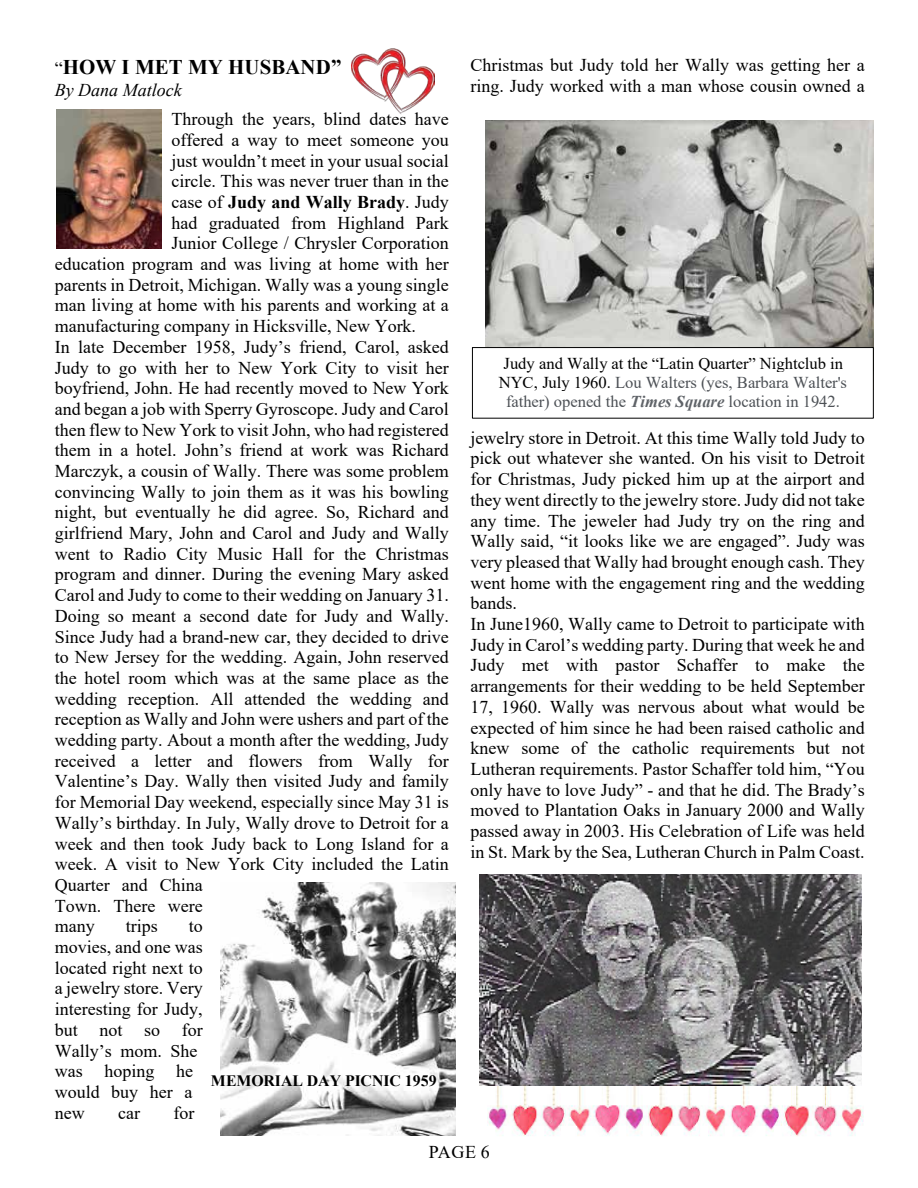
<style>
.page{position:relative;width:918px;height:1188px;background:#fff}
.page>*{position:absolute;margin:0;border:0;box-sizing:border-box;transform-origin:0 0}
.t1{font:700 20.85px "Times New Roman";letter-spacing:.005em;color:#000}
.t2{font:18px/20.7px "Times New Roman";color:#000}
.t3{font:700 18px "Times New Roman";color:#000}
.t4{font:italic 18px "Times New Roman";color:#000}
.t5{font:16.5px/19px "Times New Roman";color:#4d5156;text-align:center}
.t6{font:700 15.9px "Times New Roman";color:#000}
.s1{font-weight:400;font-size:18px}
.s2{font-weight:400}
.s3{color:#000}
.s4{font-weight:700;font-style:italic;color:#5f6368}
</style>
<div class="page">
<img style="left:485px;top:121px;width:388px;height:226px">
<div style="left:472px;top:347px;width:401px;height:72px;border:1px solid #000"></div>
<img style="left:871px;top:353px;width:2px;height:59px">
<img style="left:220px;top:883px;width:235px;height:252px">
<img style="left:200px;top:1091px;width:255px;height:1px">
<img style="left:56px;top:110px;width:105px;height:139px">
<img style="left:479px;top:874px;width:383px;height:213px">
<img style="left:487px;top:1087px;width:377px;height:49px">
<img style="left:351px;top:48px;width:83px;height:66px">
<p class="t1" style="left:55px;top:52px;width:288px"><span class="s1">“</span>HOW I MET MY HUSBAND”</p>
<p class="t4" style="left:55px;top:77px;width:128px">By Dana Matlock</p>
<p class="t2" style="left:172px;top:108px;width:279px">Through the years, blind dates have</p>
<p class="t2" style="left:172px;top:129px;width:279px">offered a way to meet someone you</p>
<p class="t2" style="left:172px;top:150px;width:279px">just wouldn’t meet in your usual social</p>
<p class="t2" style="left:172px;top:170px;width:279px">circle. This was never truer than in the</p>
<p class="t3" style="left:172px;top:189px;width:279px"><span class="s2">case of</span> Judy and Wally Brady<span class="s2">. Judy</span></p>
<p class="t2" style="left:172px;top:212px;width:279px">had graduated from Highland Park</p>
<p class="t2" style="left:172px;top:233px;width:279px">Junior College / Chrysler Corporation</p>
<p class="t2" style="left:55px;top:253px;width:396px">education program and was living at home with her</p>
<p class="t2" style="left:55px;top:274px;width:396px">parents in Detroit, Michigan. Wally was a young single</p>
<p class="t2" style="left:55px;top:294px;width:396px">man living at home with his parents and working at a</p>
<p class="t2" style="left:55px;top:315px;width:363px">manufacturing company in Hicksville, New York.</p>
<p class="t2" style="left:55px;top:336px;width:396px">In late December 1958, Judy’s friend, Carol, asked</p>
<p class="t2" style="left:55px;top:357px;width:396px">Judy to go with her to New York City to visit her</p>
<p class="t2" style="left:55px;top:377px;width:396px">boyfriend, John. He had recently moved to New York</p>
<p class="t2" style="left:55px;top:398px;width:396px">and began a job with Sperry Gyroscope. Judy and Carol</p>
<p class="t2" style="left:55px;top:419px;width:396px">then flew to New York to visit John, who had registered</p>
<p class="t2" style="left:55px;top:439px;width:396px">them in a hotel. John’s friend at work was Richard</p>
<p class="t2" style="left:55px;top:460px;width:396px">Marczyk, a cousin of Wally. There was some problem</p>
<p class="t2" style="left:55px;top:481px;width:396px">convincing Wally to join them as it was his bowling</p>
<p class="t2" style="left:55px;top:501px;width:396px">night, but eventually he did agree. So, Richard and</p>
<p class="t2" style="left:55px;top:522px;width:396px">girlfriend Mary, John and Carol and Judy and Wally</p>
<p class="t2" style="left:55px;top:543px;width:396px">went to Radio City Music Hall for the Christmas</p>
<p class="t2" style="left:55px;top:563px;width:396px">program and dinner. During the evening Mary asked</p>
<p class="t2" style="left:55px;top:584px;width:396px">Carol and Judy to come to their wedding on January 31.</p>
<p class="t2" style="left:55px;top:605px;width:396px">Doing so meant a second date for Judy and Wally.</p>
<p class="t2" style="left:55px;top:626px;width:396px">Since Judy had a brand-new car, they decided to drive</p>
<p class="t2" style="left:55px;top:646px;width:396px">to New Jersey for the wedding. Again, John reserved</p>
<p class="t2" style="left:55px;top:667px;width:396px">the hotel room which was at the same place as the</p>
<p class="t2" style="left:55px;top:688px;width:396px">wedding reception. All attended the wedding and</p>
<p class="t2" style="left:55px;top:708px;width:396px">reception as Wally and John were ushers and part of the</p>
<p class="t2" style="left:55px;top:729px;width:396px">wedding party. About a month after the wedding, Judy</p>
<p class="t2" style="left:55px;top:750px;width:396px">received a letter and flowers from Wally for</p>
<p class="t2" style="left:55px;top:770px;width:396px">Valentine’s Day. Wally then visited Judy and family</p>
<p class="t2" style="left:55px;top:791px;width:396px">for Memorial Day weekend, especially since May 31 is</p>
<p class="t2" style="left:55px;top:812px;width:396px">Wally’s birthday. In July, Wally drove to Detroit for a</p>
<p class="t2" style="left:55px;top:833px;width:396px">week and then took Judy back to Long Island for a</p>
<p class="t2" style="left:55px;top:853px;width:396px">week. A visit to New York City included the Latin</p>
<p class="t2" style="left:55px;top:874px;width:150px">Quarter and China</p>
<p class="t2" style="left:55px;top:895px;width:150px">Town. There were</p>
<p class="t2" style="left:55px;top:915px;width:41px">many</p>
<p class="t2" style="left:126px;top:915px;width:34px">trips</p>
<p class="t2" style="left:55px;top:915px;width:150px;text-indent:134px">to movies, and one was located right next to a jewelry store. Very interesting for Judy, but not so for<br>Wally’s mom. She was hoping he would buy her a new</p>
<p class="t6" style="left:211px;top:1069px;width:227px">MEMORIAL DAY PICNIC 1959</p>
<p class="t2" style="left:118px;top:1102px;width:23px">car</p>
<p class="t2" style="left:173px;top:1102px;width:22px">for</p>
<p class="t2" style="left:471px;top:54px;width:396px">Christmas but Judy told her Wally was getting her a ring. Judy worked with a man whose cousin owned a</p>
<p class="t5" style="left:499px;top:353px;width:350px"><span class="s3">Judy and Wally at the “Latin Quarter” Nightclub in<br>NYC, July 1960.</span> Lou Walters (yes, Barbara Walter's father) opened the <span class="s4">Times Square</span> location in 1942.</p>
<p class="t2" style="left:471px;top:427px;width:396px">jewelry store in Detroit. At this time Wally told Judy to pick out whatever she wanted. On his visit to Detroit for Christmas, Judy picked him up at the airport and they went directly to the jewelry store. Judy did not take any time. The jeweler had Judy try on the ring and Wally said, “it looks like we are engaged”. Judy was very pleased that Wally had brought enough cash. They went home with the engagement ring and the wedding bands.<br>In June1960, Wally came to Detroit to participate with Judy in Carol’s wedding party. During that week he and Judy met with pastor Schaffer to make the arrangements for their wedding to be held September 17, 1960. Wally was nervous about what would be expected of him since he had been raised catholic and knew some of the catholic requirements but not Lutheran requirements. Pastor Schaffer told him, “You only have to love Judy” - and that he did. The Brady’s moved to Plantation Oaks in January 2000 and Wally passed away in 2003. His Celebration of Life was held in St. Mark by the Sea, Lutheran Church in Palm Coast.</p>
<p class="t2" style="left:429px;top:1141px;width:63px">PAGE 6</p>
</div>
